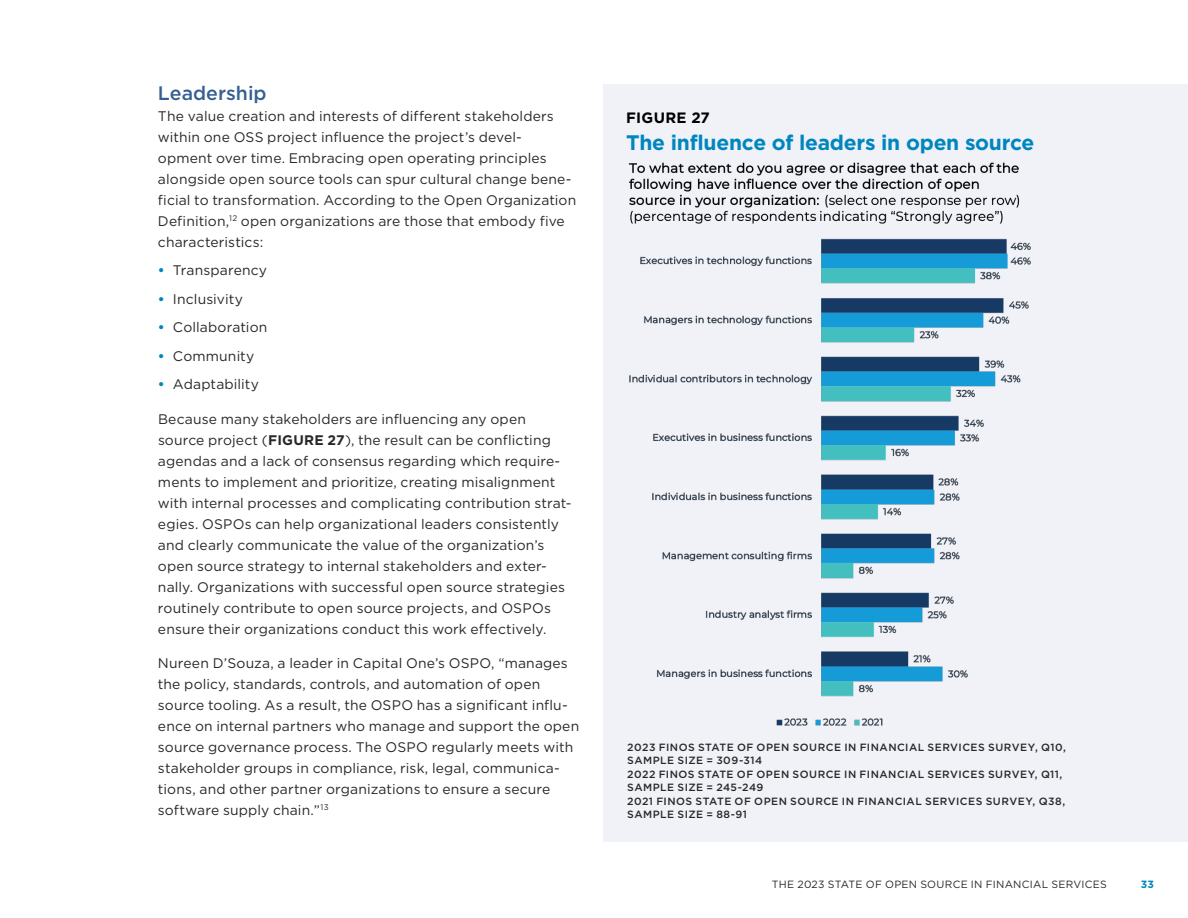
<style>
.page{position:relative;width:1188px;height:918px;background:#fff}
.page>*{position:absolute;margin:0;border:0;box-sizing:border-box;transform-origin:0 0}
.Chart_Title{font:700 21px "Gotham";letter-spacing:-.015em;color:#0086bf}
.Body{font:500 19.5px "Gotham";color:#366091}
.Chart_Figure{font:700 15px "Gotham";letter-spacing:.02em;color:#000}
.Body-2{font:13.8px/21px "Gotham";letter-spacing:.01em;color:#282828}
.Body_First{font:13.8px/21px "Gotham";letter-spacing:.01em;color:#282828}
.Chart_Fine_Print{font:500 10.5px/13.5px "Gotham";letter-spacing:.045em;color:#282828}
.t1{font:10.5px "Gotham";letter-spacing:.025em;color:#282828}
.t2{font:700 10.5px "Gotham";color:#0086bf}
.s1{font-weight:700;color:#0086bf}
.s2{font-weight:700}
</style>
<div class="page">
<div style="left:603px;top:84px;width:585px;height:758px;background:#f0f2f7"></div>
<img style="left:628px;top:162px;width:403px;height:564px">
<p class="Body" style="left:158px;top:80px;width:110px">Leadership</p>
<p class="Body_First" style="left:158px;top:105px;width:420px">The value creation and interests of different stakeholders within one OSS project influence the project’s devel&shy;opment over time. Embracing open operating principles alongside open source tools can spur cultural change bene&shy;ficial to transformation. According to the Open Organization Definition,<sup>12</sup> open organizations are those that embody five characteristics:</p>
<p class="Body-2" style="left:158px;top:259px;width:111px"><span class="s1">•</span> Transparency</p>
<p class="Body-2" style="left:158px;top:288px;width:86px"><span class="s1">•</span> Inclusivity</p>
<p class="Body-2" style="left:158px;top:316px;width:111px"><span class="s1">•</span> Collaboration</p>
<p class="Body-2" style="left:158px;top:345px;width:98px"><span class="s1">•</span> Community</p>
<p class="Body-2" style="left:158px;top:373px;width:103px"><span class="s1">•</span> Adaptability</p>
<p class="Body-2" style="left:158px;top:408px;width:415px">Because many stakeholders are influencing any open source project (<span class="s2">FIGURE 27</span>), the result can be conflicting agendas and a lack of consensus regarding which require&shy;ments to implement and prioritize, creating misalignment with internal processes and complicating contribution strat&shy;egies. OSPOs can help organizational leaders consistently and clearly communicate the value of the organization’s open source strategy to internal stakeholders and exter&shy;nally. Organizations with successful open source strategies routinely contribute to open source projects, and OSPOs ensure their organizations conduct this work effectively.</p>
<p class="Body-2" style="left:158px;top:652px;width:423px">Nureen D’Souza, a leader in Capital One’s OSPO, “manages the policy, standards, controls, and automation of open source tooling. As a result, the OSPO has a significant influ&shy;ence on internal partners who manage and support the open source governance process. The OSPO regularly meets with stakeholder groups in compliance, risk, legal, communica&shy;tions, and other partner organizations to ensure a secure software supply chain.”<sup>13</sup></p>
<p class="Chart_Figure" style="left:626px;top:108px;width:85px">FIGURE 27</p>
<p class="Chart_Title" style="left:626px;top:128px;width:410px">The influence of leaders in open source</p>
<p class="Chart_Fine_Print" style="left:627px;top:740px;width:440px">2023 FINOS STATE OF OPEN SOURCE IN FINANCIAL SERVICES SURVEY, Q10,<br>SAMPLE SIZE = 309-314</p>
<p class="Chart_Fine_Print" style="left:627px;top:767px;width:437px">2022 FINOS STATE OF OPEN SOURCE IN FINANCIAL SERVICES SURVEY, Q11,<br>SAMPLE SIZE = 245-249</p>
<p class="Chart_Fine_Print" style="left:627px;top:794px;width:439px">2021 FINOS STATE OF OPEN SOURCE IN FINANCIAL SERVICES SURVEY, Q38,<br>SAMPLE SIZE = 88-91</p>
<p class="t1" style="left:772px;top:877px;width:337px">THE 2023 STATE OF OPEN SOURCE IN FINANCIAL SERVICES</p>
<p class="t2" style="left:1141px;top:877px;width:15px">33</p>
</div>
